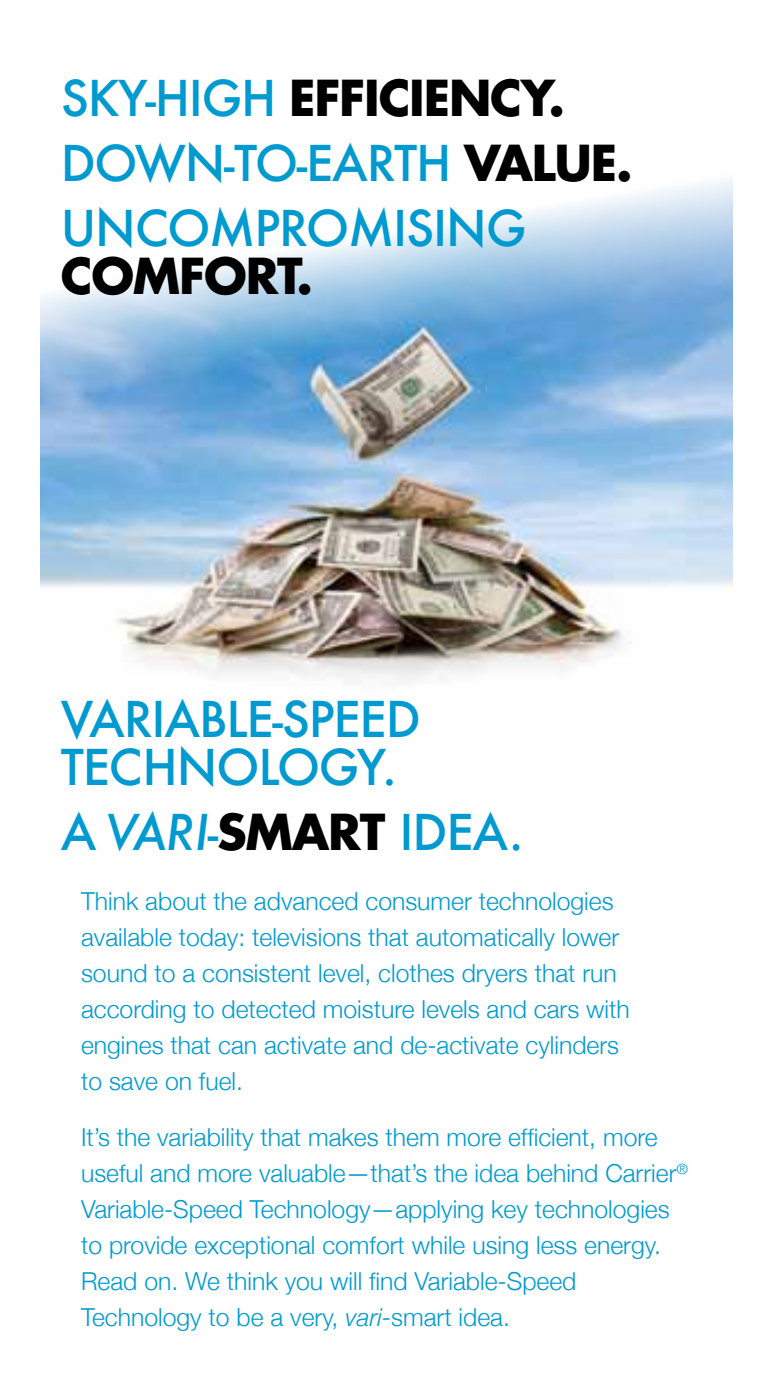
<style>
.page{position:relative;width:770px;height:1398px;background:#fff}
.page>*{position:absolute;margin:0;border:0;box-sizing:border-box;transform-origin:0 0}
.t1{font:500 48.15px/65px "Futura";letter-spacing:-.025em;color:#009ad0}
.t2{font:700 48.15px "Futura";letter-spacing:-.025em;color:#000}
.t3{font:300 24.75px/36px "Helvetica Neue";color:#009ad0}
.s1{font-weight:700;color:#000}
.s2{font-style:italic}
</style>
<div class="page">
<img style="left:41px;top:179px;width:691px;height:502px">
<h1 class="t1" style="left:61px;top:64px;width:573px">SKY-HI GH <span class="s1">EFFICIENCY.<br></span>DOWN-TO-EARTH <span class="s1">VALUE.<br></span>U NCOMPROMISI NG</h1>
<h1 class="t2" style="left:61px;top:244px;width:253px">COMFORT.</h1>
<h1 class="t1" style="left:61px;top:694px;width:361px;line-height:48.1px">VARIABLE-SPEED<br>TECH NOLOGY.</h1>
<h1 class="t1" style="left:61px;top:799px;width:464px">A <span class="s2">VARI</span>-<span class="s1">SMART</span> I DEA.</h1>
<p class="t3" style="left:81px;top:882px;width:550px">Think about the advanced consumer technologies available today: televisions that automatically lower sound to a consistent level, clothes dryers that run according to detected moisture levels and cars with engines that can activate and de-activate cylinders to save on fuel.</p>
<p class="t3" style="left:81px;top:1118px;width:608px">It’s the variability that makes them more efficient, more useful and more valuable—that’s the idea behind Carrier<sup>® </sup>Variable-Speed Technology—applying key technologies to provide exceptional comfort while using less energy.<br>Read on. We think you will find Variable-Speed Technology to be a very, <span class="s2">vari-</span>smart idea.</p>
</div>
